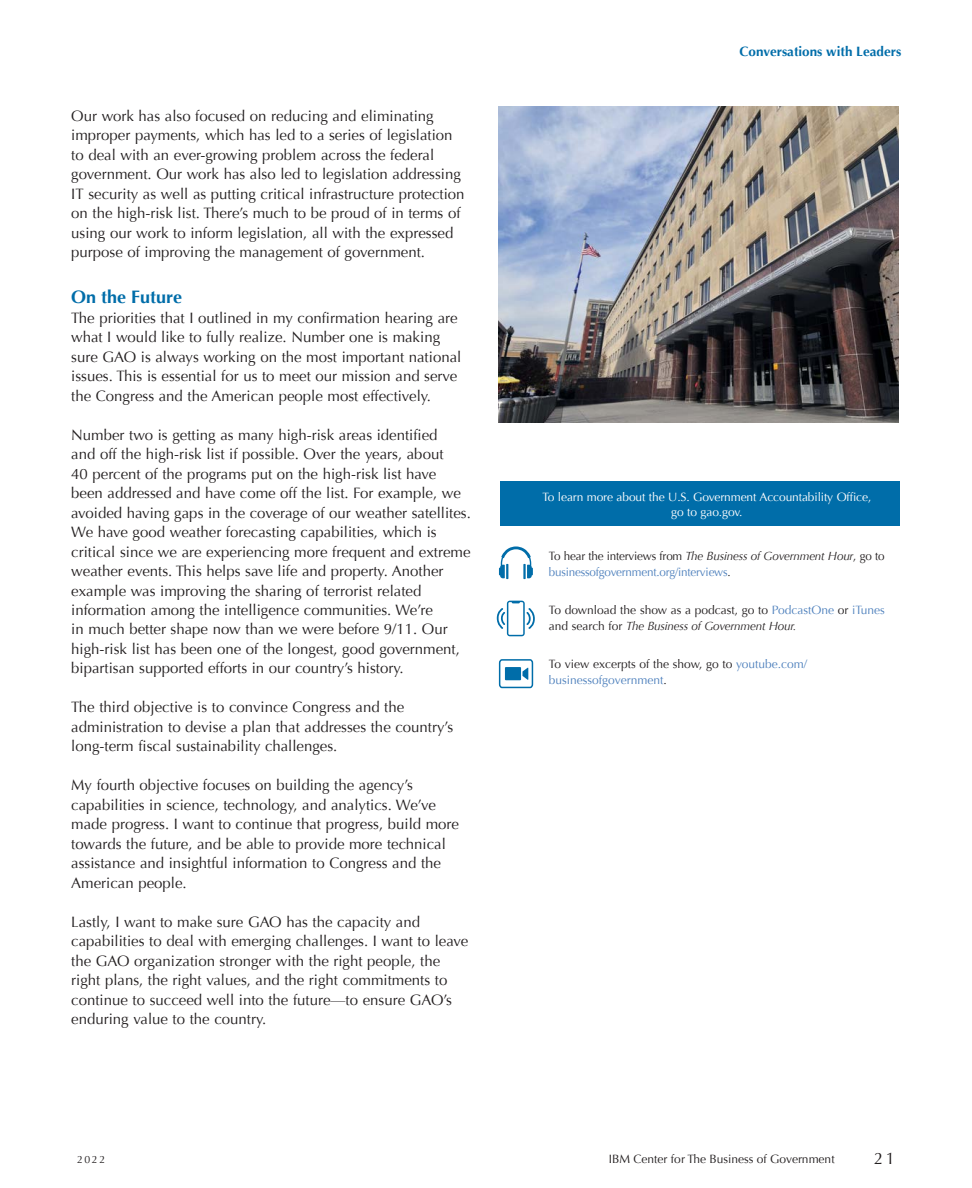
<style>
.page{position:relative;width:972px;height:1188px;background:#fff}
.page>*{position:absolute;margin:0;border:0;box-sizing:border-box;transform-origin:0 0}
.t1{font:700 18px "Optima";color:#006da9}
.t2{font:16.5px "Optima";color:#231f20}
.t3{font:15px/19.5px "Optima";color:#231f20}
.t4{font:700 13.5px "Optima";color:#006da9}
.t5{font:12px/15.8px "Optima";letter-spacing:-.015em;color:#4f81bd}
.t6{font:12px/15.8px "Optima";color:#231f20}
.t7{font:12px/15.8px "Optima";letter-spacing:-.01em;color:#fff;text-align:center}
.t8{font:10.5px "Optima";color:#231f20}
.s1{color:#231f20}
.s2{font-style:italic;color:#231f20}
.s3{color:#4f81bd}
.s4{font-style:italic}
</style>
<div class="page">
<div style="left:500px;top:481px;width:400px;height:45px;background:#006da9"></div>
<svg style="left:498px;top:659px;width:36px;height:30px"></svg>
<svg style="left:499px;top:546px;width:34px;height:33px"></svg>
<svg style="left:497px;top:601px;width:38px;height:35px"></svg>
<img style="left:499px;top:107px;width:400px;height:315px">
<p class="t3" style="left:71px;top:106px;width:395px">Our work has also focused on reducing and eliminating improper payments, which has led to a series of legislation to deal with an ever-growing problem across the federal government. Our work has also led to legislation addressing IT security as well as putting critical infrastructure protection on the high-risk list. There’s much to be proud of in terms of using our work to inform legislation, all with the expressed purpose of improving the management of government.</p>
<p class="t1" style="left:71px;top:286px;width:113px">On the Future</p>
<p class="t3" style="left:71px;top:308px;width:392px">The priorities that I outlined in my confirmation hearing are what I would like to fully realize. Number one is making sure GAO is always working on the most important national issues. This is essential for us to meet our mission and serve the Congress and the American people most effectively.</p>
<p class="t3" style="left:71px;top:425px;width:401px">Number two is getting as many high-risk areas identified<br>and off the high-risk list if possible. Over the years, about<br>40 percent of the programs put on the high-risk list have been addressed and have come off the list. For example, we avoided having gaps in the coverage of our weather satellites.<br>We have good weather forecasting capabilities, which is critical since we are experiencing more frequent and extreme weather events. This helps save life and property. Another example was improving the sharing of terrorist related information among the intelligence communities. We’re<br>in much better shape now than we were before 9/11. Our high-risk list has been one of the longest, good government, bipartisan supported efforts in our country’s history.</p>
<p class="t3" style="left:71px;top:698px;width:383px">The third objective is to convince Congress and the administration to devise a plan that addresses the country’s long-term fiscal sustainability challenges.</p>
<p class="t3" style="left:71px;top:776px;width:389px">My fourth objective focuses on building the agency’s capabilities in science, technology, and analytics. We’ve made progress. I want to continue that progress, build more towards the future, and be able to provide more technical assistance and insightful information to Congress and the American people.</p>
<p class="t3" style="left:71px;top:912px;width:398px">Lastly, I want to make sure GAO has the capacity and capabilities to deal with emerging challenges. I want to leave the GAO organization stronger with the right people, the right plans, the right values, and the right commitments to continue to succeed well into the future—to ensure GAO’s enduring value to the country.</p>
<p class="t4" style="left:740px;top:44px;width:163px">Conversations with Leaders</p>
<p class="t7" style="left:542px;top:489px;width:330px">To learn more about the U.S. Government Accountability Office, go to gao.gov.</p>
<p class="t5" style="left:549px;top:548px;width:337px"><span class="s1">To hear the interviews from</span> <span class="s2">The Business of Government Hour</span><span class="s1">, go to </span>businessofgovernment.org/interviews<span class="s1">.</span></p>
<p class="t6" style="left:549px;top:602px;width:337px">To download the show as a podcast, go to <span class="s3">PodcastOne</span> or <span class="s3">iTunes </span>and search for <span class="s4">The Business of Government Hour.</span></p>
<p class="t5" style="left:549px;top:656px;width:260px"><span class="s1">To view excerpts of the show, go to</span> youtube.com/ businessofgovernment<span class="s1">.</span></p>
<p class="t8" style="left:77px;top:1154px;width:30px">2022</p>
<p class="t6" style="left:609px;top:1151px;width:227px">IBM Center for The Business of Government</p>
<p class="t2" style="left:874px;top:1149px;width:22px">21</p>
</div>
